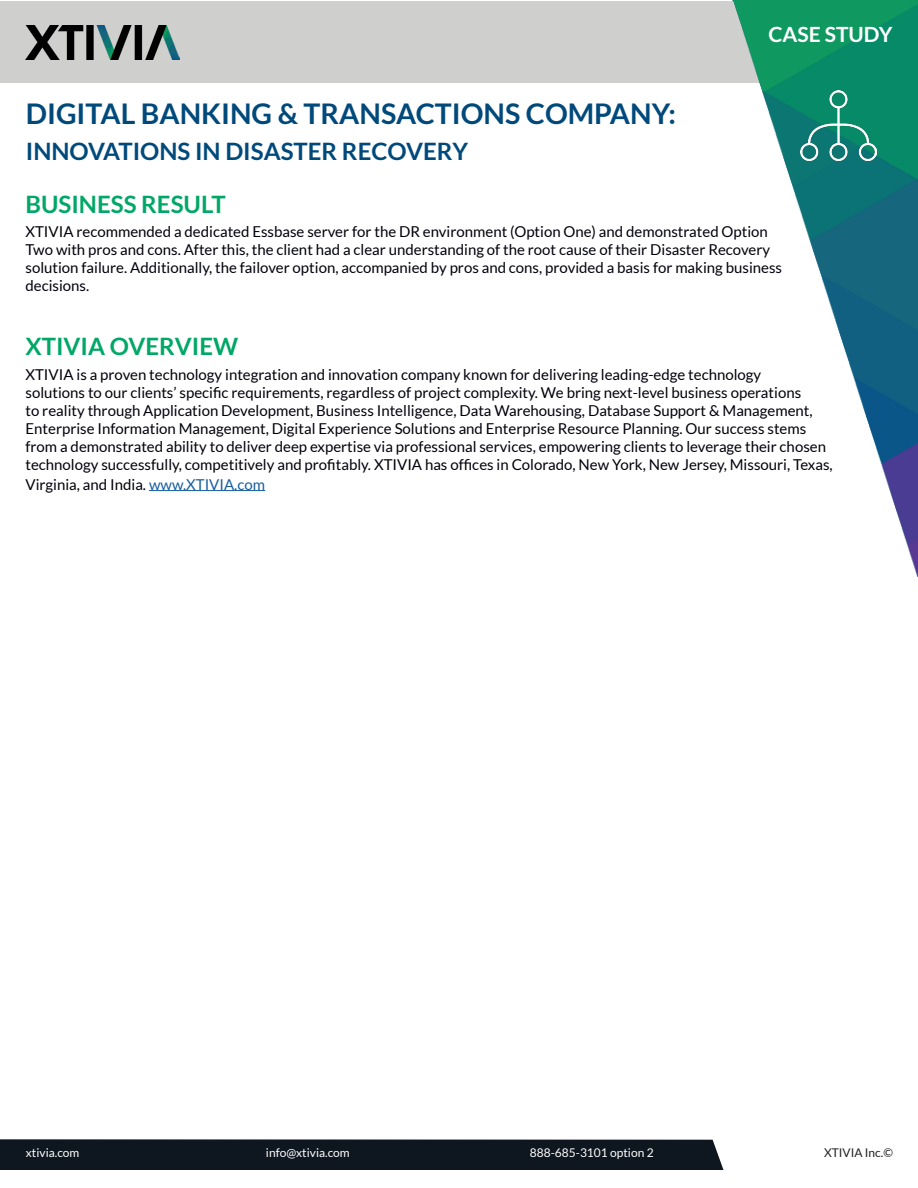
<style>
.page{position:relative;width:918px;height:1188px;background:#fff}
.page>*{position:absolute;margin:0;border:0;box-sizing:border-box;transform-origin:0 0}
.t1{font:700 28.5px "Lato";color:#00497b}
.t2{font:700 24px "Lato";color:#00497b}
.Paragraph_Style_1{font:700 24px "Lato";color:#00a767}
.t3{font:700 21px "Lato";color:#fff}
.Paragraph_Style_1-2{font:15px/18px "Lato";color:#00000b}
.t4{font:12px "Lato";color:#fff}
.t5{font:12px "Lato";color:#231f20}
.s1{color:#175d9e}
</style>
<div class="page">
<div style="left:0;top:2px;width:918px;height:81px;background:#cfd0ce"></div>
<img style="left:26px;top:26px;width:154px;height:33px">
<div style="left:0;top:1139px;width:724px;height:31px;background:#0e171f"></div>
<img style="left:733px;top:0;width:185px;height:576px">
<img style="left:800px;top:91px;width:76px;height:70px">
<hr style="left:149px;top:490px;width:116px;height:1px;background:#175d9e">
<p class="t3" style="left:769px;top:23px;width:125px">CASE STUDY</p>
<p class="t1" style="left:26px;top:98px;width:652px">DIGITAL BANKING &amp; TRANSACTIONS COMPANY:</p>
<p class="t2" style="left:26px;top:138px;width:444px">INNOVATIONS IN DISASTER RECOVERY</p>
<p class="Paragraph_Style_1" style="left:26px;top:191px;width:202px">BUSINESS RESULT</p>
<p class="Paragraph_Style_1-2" style="left:26px;top:223px;width:758px">XTIVIA recommended a dedicated Essbase server for the DR environment (Option One) and demonstrated Option Two with pros and cons. After this, the client had a clear understanding of the root cause of their Disaster Recovery solution failure. Additionally, the failover option, accompanied by pros and cons, provided a basis for making business decisions.</p>
<p class="Paragraph_Style_1" style="left:26px;top:332px;width:214px">XTIVIA OVERVIEW</p>
<p class="Paragraph_Style_1-2" style="left:26px;top:365px;width:809px">XTIVIA is a proven technology integration and innovation company known for delivering leading-edge technology<br>solutions to our clients’ specific requirements, regardless of project complexity. We bring next-level business operations<br>to reality through Application Development, Business Intelligence, Data Warehousing, Database Support &amp; Management, Enterprise Information Management, Digital Experience Solutions and Enterprise Resource Planning. Our success stems from a demonstrated ability to deliver deep expertise via professional services, empowering clients to leverage their chosen technology successfully, competitively and profitably. XTIVIA has offices in Colorado, New York, New Jersey, Missouri, Texas,</p>
<p class="Paragraph_Style_1-2" style="left:26px;top:475px;width:241px">Virginia, and India. <span class="s1">www.XTIVIA.com</span></p>
<p class="t4" style="left:26px;top:1146px;width:55px">xtivia.com</p>
<p class="t4" style="left:266px;top:1146px;width:85px">info@xtivia.com</p>
<p class="t4" style="left:530px;top:1146px;width:125px">888-685-3101 option 2</p>
<p class="t5" style="left:824px;top:1146px;width:70px">XTIVIA Inc.©</p>
</div>
